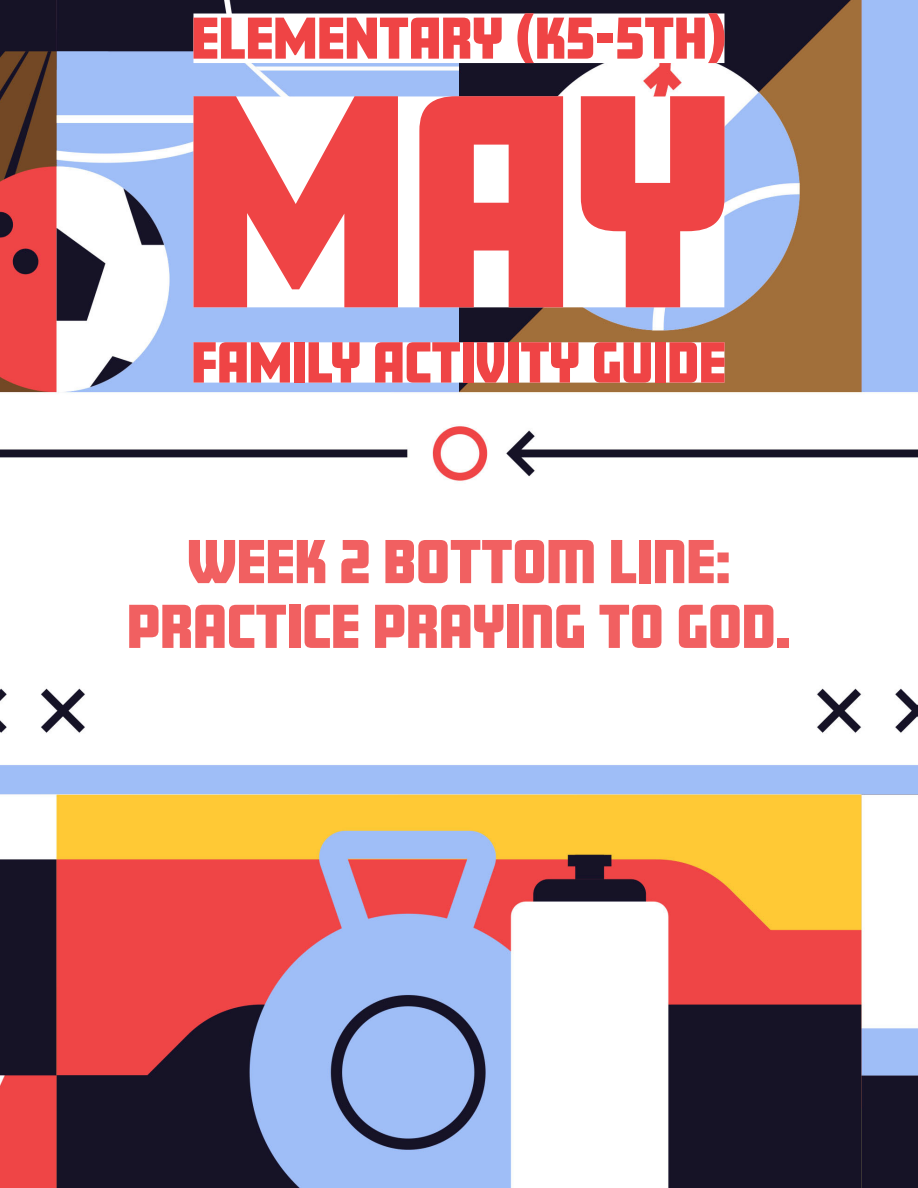
<style>
.page{position:relative;width:918px;height:1188px;background:#fff}
.page>*{position:absolute;margin:0;border:0;box-sizing:border-box;transform-origin:0 0}
.t1{font:900 264.15px "Amboy";color:#ef4445}
.t2{font:900 54px/64.8px "Amboy";color:#ef4445;text-align:center}
.t3{font:900 51.3px "Amboy";color:#ef4445}
.t4{font:900 50.55px "Amboy";color:#ef4445}
</style>
<div class="page">
<img style="left:0;top:0;width:918px;height:1188px">
<svg style="left:193px;top:14px;width:531px;height:369px"></svg>
<p class="t3" style="left:191px;top:8px;width:537px">ELEMENTARY (K5-5TH)</p>
<h1 class="t1" style="left:183px;top:48px;width:550px">MAY</h1>
<p class="t4" style="left:191px;top:333px;width:536px">FAMILY ACTIVITY GUIDE</p>
<p class="t2" style="left:127px;top:529px;width:666px">WEEK 2 BOTTOM LINE:<br>PRACTICE PRAYING TO GOD.</p>
</div>
